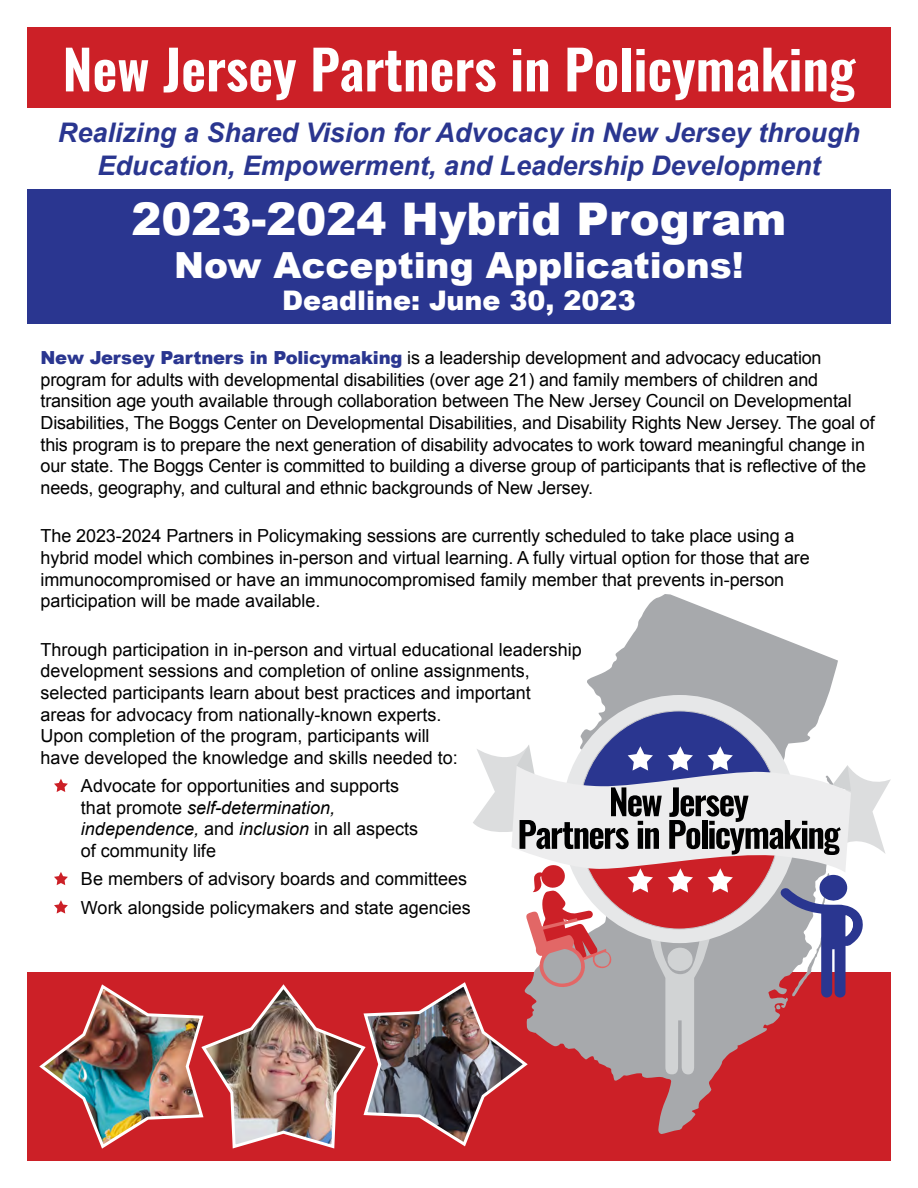
<style>
.page{position:relative;width:918px;height:1188px;background:#fff}
.page>*{position:absolute;margin:0;border:0;box-sizing:border-box;transform-origin:0 0}
.t1{font:600 54px "Oswald";color:#fff}
.t2{font:900 45px "Arial";color:#fff}
.t3{font:900 36px "Arial";color:#fff}
.t4{font:italic 700 27px "Arial";color:#2a3690}
.t5{font:900 27px "Arial";color:#fff}
.star_bullet{font:18px/21.6px "Arial";letter-spacing:-.005em;color:#000}
.s1{font-weight:900;color:#2a3690}
.s2{font-style:italic}
</style>
<div class="page">
<div style="left:27px;top:189px;width:864px;height:135px;background:#2a3690"></div>
<div style="left:27px;top:27px;width:864px;height:81px;background:#cc2027"></div>
<div style="left:27px;top:972px;width:864px;height:189px;background:#cc2027"></div>
<svg style="left:587px;top:594px;width:251px;height:116px;fill:#a7a9ac"></svg>
<svg style="left:39px;top:710px;width:852px;height:439px"></svg>
<p class="t1" style="left:63px;top:41px;width:794px">New Jersey Partners in Policymaking</p>
<p class="t4" style="left:58px;top:115px;width:804px">Realizing a Shared Vision for Advocacy in New Jersey through</p>
<p class="t4" style="left:97px;top:148px;width:725px">Education, Empowerment, and Leadership Development</p>
<p class="t2" style="left:132px;top:186px;width:656px">2023-2024 Hybrid Program</p>
<p class="t3" style="left:174px;top:239px;width:571px">Now Accepting Applications!</p>
<p class="t5" style="left:282px;top:281px;width:355px">Deadline: June 30, 2023</p>
<p class="star_bullet" style="left:40px;top:347px;width:836px"><span class="s1">New Jersey Partners in Policymaking</span> is a leadership development and advocacy education program for adults with developmental disabilities (over age 21) and family members of children and transition age youth available through collaboration between The New Jersey Council on Developmental Disabilities, The Boggs Center on Developmental Disabilities, and Disability Rights New Jersey. The goal of this program is to prepare the next generation of disability advocates to work toward meaningful change in our state. The Boggs Center is committed to building a diverse group of participants that is reflective of the needs, geography, and cultural and ethnic backgrounds of New Jersey.</p>
<p class="star_bullet" style="left:41px;top:525px;width:771px">The 2023-2024 Partners in Policymaking sessions are currently scheduled to take place using a hybrid model which combines in-person and virtual learning. A fully virtual option for those that are immunocompromised or have an immunocompromised family member that prevents in-person participation will be made available.</p>
<p class="star_bullet" style="left:41px;top:639px;width:543px">Through participation in in-person and virtual educational leadership development sessions and completion of online assignments, selected participants learn about best practices and important<br>areas for advocacy from nationally-known experts.<br>Upon completion of the program, participants will<br>have developed the knowledge and skills needed to:</p>
<p class="star_bullet" style="left:81px;top:775px;width:339px">Advocate for opportunities and supports that promote <span class="s2">self-determination, independence,</span> and <span class="s2">inclusion</span> in all aspects of community life</p>
<p class="star_bullet" style="left:81px;top:868px;width:388px">Be members of advisory boards and committees</p>
<p class="star_bullet" style="left:81px;top:897px;width:391px">Work alongside policymakers and state agencies</p>
</div>
